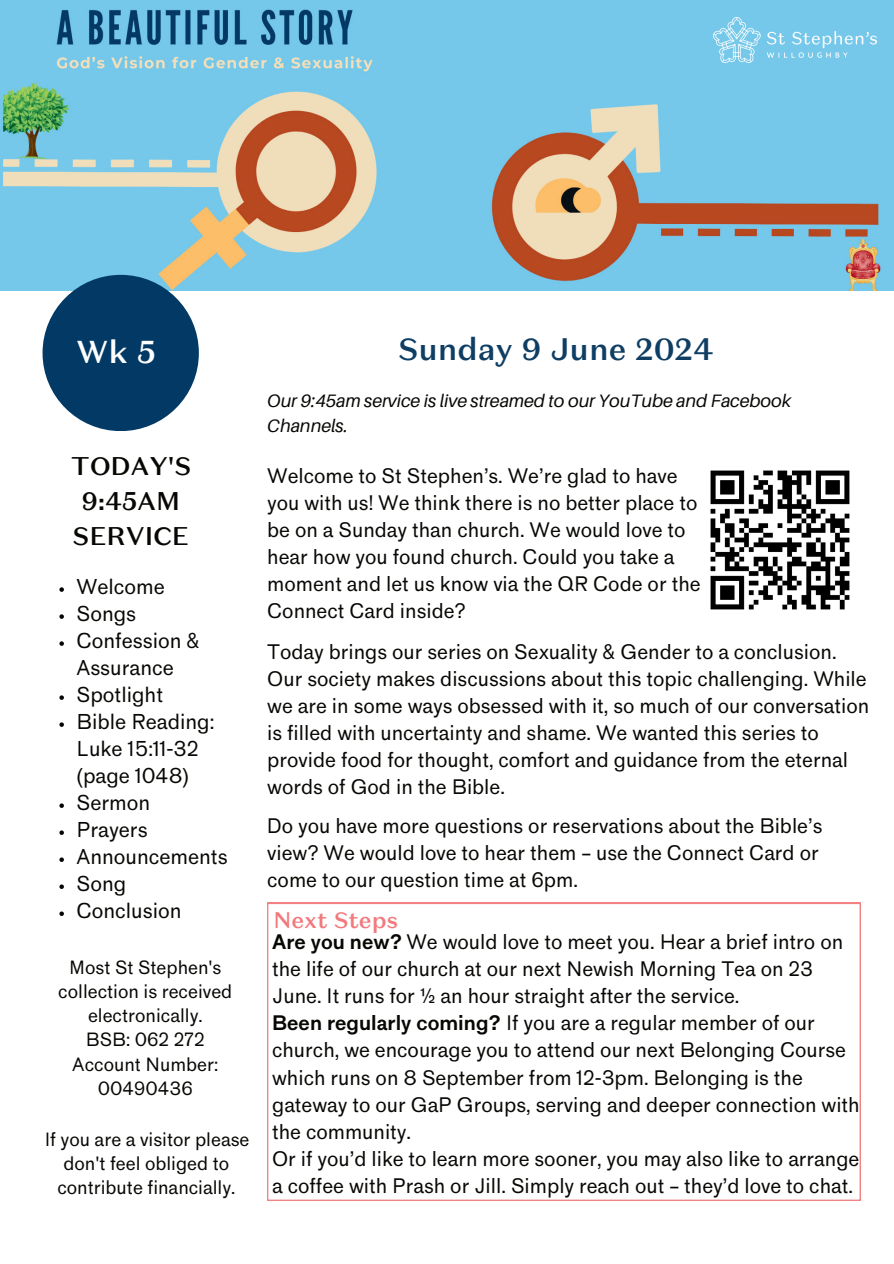
<style>
.page{position:relative;width:894px;height:1264px;background:#fff}
.page>*{position:absolute;margin:0;border:0;box-sizing:border-box;transform-origin:0 0}
.t1{font:500 31.5px "Domaine Sans Text";color:#fff}
.t2{font:500 30.9px "Domaine Sans Text";color:#0e3e64}
.t3{font:500 25.5px/34.5px "Domaine Sans Text";color:#080704;text-align:center}
.t4{font:500 22.5px "Domaine Sans Text";color:#f2797d}
.t5{font:19.95px/27px "Standard";color:#080704}
.t6{font:19.5px/27px "Standard";color:#080704}
.t7{font:italic 18px/24.8px "Aileron";color:#080704}
.t8{font:17.85px/24.2px "Standard";color:#080704;text-align:center}
.s1{font-weight:700}
</style>
<div class="page">
<svg style="left:267px;top:903px;width:593px;height:297px"></svg>
<img style="left:710px;top:470px;width:140px;height:140px">
<img style="left:0;top:0;width:893px;height:290px">
<img style="left:713px;top:17px;width:162px;height:45px">
<svg style="left:59px;top:587px;width:5px;height:5px"></svg>
<svg style="left:59px;top:614px;width:5px;height:5px"></svg>
<svg style="left:59px;top:641px;width:5px;height:5px"></svg>
<svg style="left:59px;top:695px;width:5px;height:5px"></svg>
<svg style="left:59px;top:722px;width:5px;height:5px"></svg>
<svg style="left:59px;top:803px;width:5px;height:5px"></svg>
<svg style="left:59px;top:830px;width:5px;height:5px"></svg>
<svg style="left:59px;top:857px;width:5px;height:5px"></svg>
<svg style="left:59px;top:884px;width:5px;height:5px"></svg>
<svg style="left:59px;top:911px;width:5px;height:5px"></svg>
<div style="left:43px;top:275px;width:156px;height:156px;background:#033a65;border-radius:50%"></div>
<h1 class="t1" style="left:76px;top:331px;width:81px">Wk 5</h1>
<h3 class="t3" style="left:71px;top:449px;width:122px">TODAY'S<br>9:45AM<br>SERVICE</h3>
<p class="t5" style="left:76px;top:573px;width:153px">Welcome<br>Songs<br>Confession &amp;<br>Assurance<br>Spotlight<br>Bible Reading:<br>Luke 15:11-32 (page 1048)<br>Sermon<br>Prayers<br>Announcements<br>Song<br>Conclusion</p>
<p class="t8" style="left:58px;top:955px;width:175px">Most St Stephen's collection is received electronically.<br>BSB: 062 272<br>Account Number:<br>00490436</p>
<p class="t8" style="left:45px;top:1127px;width:206px">If you are a visitor please don't feel obliged to contribute financially.</p>
<h2 class="t2" style="left:398px;top:329px;width:316px">Sunday 9 June 2024</h2>
<p class="t7" style="left:267px;top:389px;width:525px">Our 9:45am service is live streamed to our YouTube and Facebook<br>Channels.</p>
<p class="t6" style="left:267px;top:463px;width:435px">Welcome to St Stephen’s. We’re glad to have you with us! We think there is no better place to be on a Sunday than church. We would love to hear how you found church. Could you take a moment and let us know via the QR Code or the Connect Card inside?</p>
<p class="t6" style="left:267px;top:638px;width:603px">Today brings our series on Sexuality &amp; Gender to a conclusion.<br>Our society makes discussions about this topic challenging. While we are in some ways obsessed with it, so much of our conversation is filled with uncertainty and shame. We wanted this series to provide food for thought, comfort and guidance from the eternal words of God in the Bible.</p>
<p class="t6" style="left:267px;top:812px;width:556px">Do you have more questions or reservations about the Bible’s view? We would love to hear them – use the Connect Card or come to our question time at 6pm.</p>
<p class="t4" style="left:273px;top:905px;width:126px">Next Steps</p>
<p class="t6" style="left:272px;top:929px;width:572px"><span class="s1">Are you new?</span> We would love to meet you. Hear a brief intro on</p>
<p class="t6" style="left:272px;top:956px;width:542px">the life of our church at our next Newish Morning Tea on 23<br>June. It runs for ½ an hour straight after the service.</p>
<p class="t6" style="left:272px;top:1037px;width:589px">church, we encourage you to attend our next Belonging Course which runs on 8 September from 12-3pm. Belonging is the gateway to our GaP Groups, serving and deeper connection with the community.<br>Or if you’d like to learn more sooner, you may also like to arrange a coffee with Prash or Jill. Simply reach out – they’d love to chat.</p>
<p class="t6" style="left:272px;top:1010px;width:544px"><span class="s1">Been regularly coming?</span> If you are a regular member of our</p>
</div>
